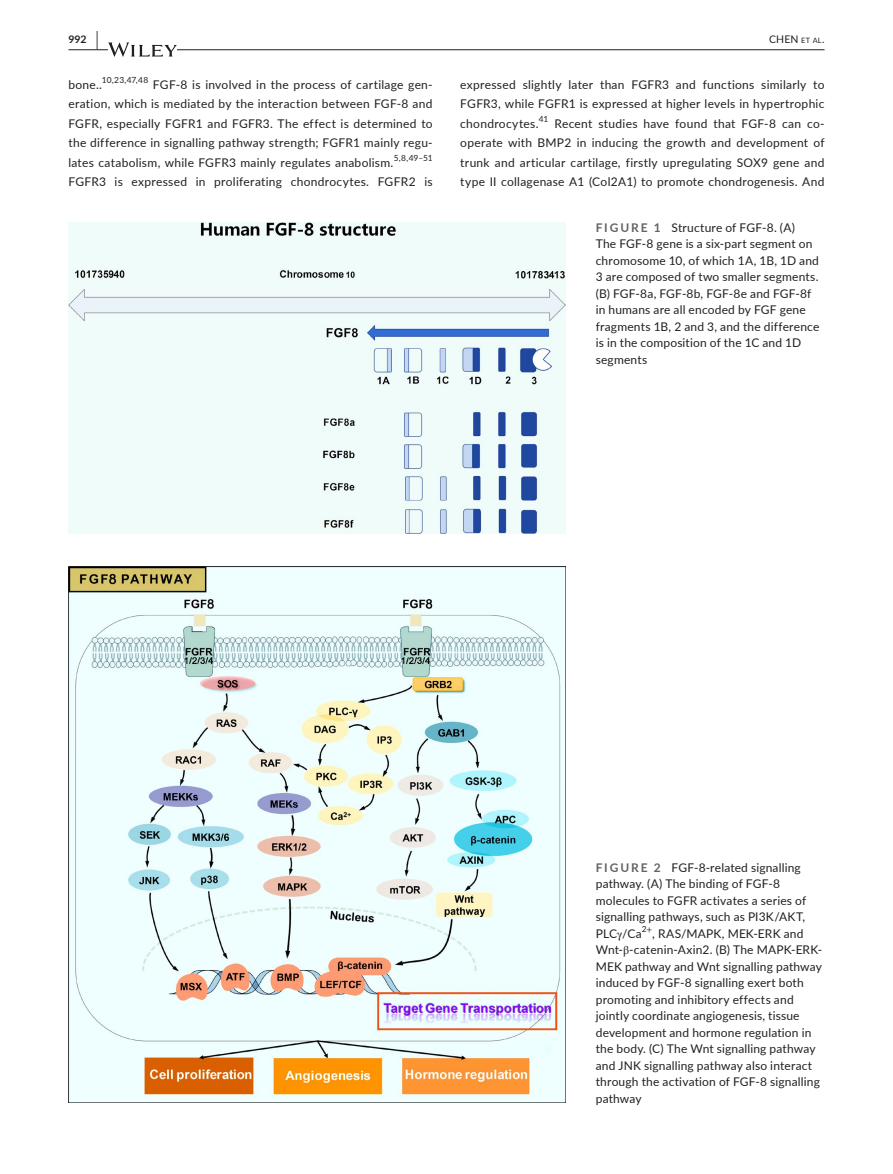
<style>
.page{position:relative;width:893px;height:1174px;background:#fff}
.page>*{position:absolute;margin:0;border:0;box-sizing:border-box;transform-origin:0 0}
.t1{font:12px/16.5px "Lato";letter-spacing:.015em;color:#231f20}
.t2{font:10.5px "Lato";color:#231f20}
.t3{font:700 10.5px "Lato";color:#231f20}
.t4{font:8.4px "Lato";color:#231f20}
.s1{font-size:19.5px}
.s2{font-size:7.35px}
.s3{font-weight:700;color:#636366}
.s4{font-family:"STIX"}
</style>
<div class="page">
<hr style="left:68px;top:49px;width:756px;height:1px;background:#231f20">
<svg style="left:108px;top:42px;width:69px;height:15px"></svg>
<img style="left:68px;top:222px;width:498px;height:312px">
<img style="left:68px;top:566px;width:498px;height:537px">
<p class="t3" style="left:68px;top:31px;width:31px">992 <span class="s1">|</span></p>
<p class="t2" style="left:769px;top:31px;width:57px">CHEN <span class="s2">et al</span>.</p>
<p class="t1" style="left:68px;top:74px;width:366px;line-height:19.5px;text-align:justify">bone..<sup>10,23,47,48</sup> FGF-8 is involved in the process of cartilage gen&shy;eration, which is mediated by the interaction between FGF-8 and FGFR, especially FGFR1 and FGFR3. The effect is determined to the difference in signalling pathway strength; FGFR1 mainly regu&shy;lates catabolism, while FGFR3 mainly regulates anabolism.<sup>5,8,49–51<br></sup>FGFR3 is expressed in proliferating chondrocytes. FGFR2 is</p>
<p class="t1" style="left:460px;top:74px;width:366px;line-height:19.5px;text-align:justify">expressed slightly later than FGFR3 and functions similarly to FGFR3, while FGFR1 is expressed at higher levels in hypertrophic chondrocytes.<sup>41</sup> Recent studies have found that FGF-8 can co&shy;operate with BMP2 in inducing the growth and development of trunk and articular cartilage, firstly upregulating SOX9 gene and type II collagenase A1 (Col2A1) to promote chondrogenesis. And</p>
<p class="t1" style="left:596px;top:219px;width:225px"><span class="s3">FIGURE 1</span> Structure of FGF-8. (A)<br>The FGF-8 gene is a six-part segment on chromosome 10, of which 1A, 1B, 1D and 3 are composed of two smaller segments. (B) FGF-8a, FGF-8b, FGF-8e and FGF-8f in humans are all encoded by FGF gene fragments 1B, 2 and 3, and the difference is in the composition of the 1C and 1D segments</p>
<p class="t1" style="left:596px;top:858px;width:212px"><span class="s3">FIGURE 2</span> FGF-8-related signalling pathway. (A) The binding of FGF-8 molecules to FGFR activates a series of signalling pathways, such as PI3K/AKT,<br>PLC<span class="s4">γ</span>/Ca</p>
<p class="t4" style="left:642px;top:923px;width:12px">2<span class="s4">+</span></p>
<p class="t1" style="left:596px;top:924px;width:228px;text-indent:56px">, RAS/MAPK, MEK-ERK and Wnt-<span class="s4">β</span>-catenin-Axin2. (B) The MAPK-ERK-MEK pathway and Wnt signalling pathway induced by FGF-8 signalling exert both promoting and inhibitory effects and jointly coordinate angiogenesis, tissue development and hormone regulation in the body. (C) The Wnt signalling pathway and JNK signalling pathway also interact through the activation of FGF-8 signalling pathway</p>
</div>
